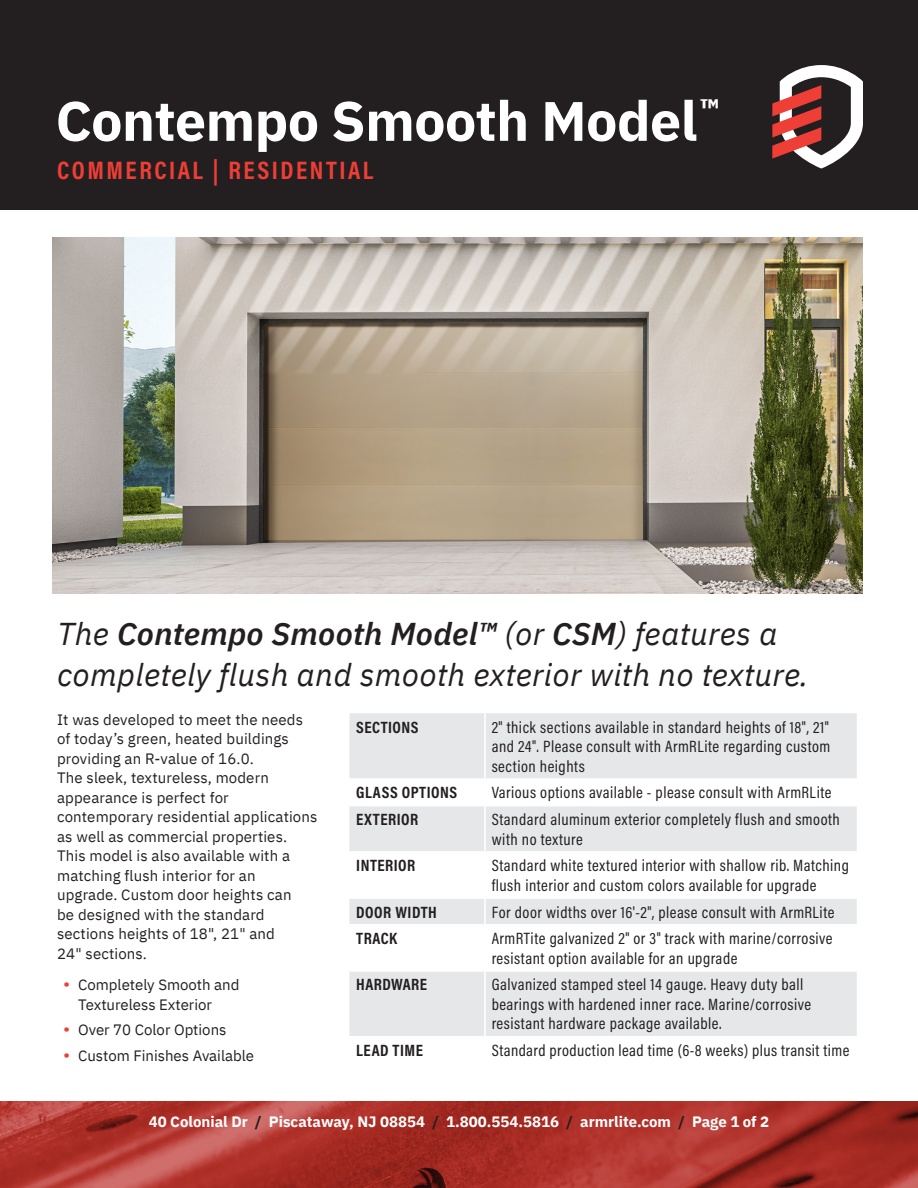
<style>
.page{position:relative;width:918px;height:1188px;background:#fff}
.page>*{position:absolute;margin:0;border:0;box-sizing:border-box;transform-origin:0 0}
.t1{font:700 55.5px "IBM Plex Sans";letter-spacing:-.01em;color:#fff}
.Intro_Italics{font:italic 31.5px/40.5px "IBM Plex Sans";letter-spacing:.01em;color:#231f20}
.Heading_-_12pt{font:700 25.5px "Acumin Pro Cond";letter-spacing:.1em;color:#ee3e35}
.Body_Text{font:16.5px/19.5px "Acumin Pro Cond";letter-spacing:.03em;color:#231f20}
.Body_Text-2{font:700 16.5px "Acumin Pro Cond";letter-spacing:.03em;color:#231f20}
.Body_Text-3{font:15px/19.5px "IBM Plex Sans";letter-spacing:.01em;color:#231f20}
.t2{font:700 15px "IBM Plex Sans";color:#fff}
.s1{font-weight:600}
.s2{font-size:18px;color:#ee3e35}
.s3{color:#231f20}
</style>
<div class="page">
<img style="left:0;top:1102px;width:918px;height:86px">
<img style="left:53px;top:238px;width:810px;height:356px">
<div style="left:0;top:0;width:918px;height:210px;background:#231f20"></div>
<div style="left:350px;top:713px;width:507px;height:65px;background:#e6e7e9"></div>
<svg style="left:350px;top:806px;width:507px;height:230px;fill:#e6e7e9"></svg>
<hr style="left:484px;top:713px;width:2px;height:65px;background:#fff">
<hr style="left:484px;top:806px;width:2px;height:45px;background:#fff">
<hr style="left:350px;top:851px;width:135px;height:2px;background:#fff">
<hr style="left:485px;top:851px;width:372px;height:2px;background:#fff">
<hr style="left:484px;top:853px;width:2px;height:44px;background:#fff">
<hr style="left:350px;top:897px;width:135px;height:2px;background:#fff">
<hr style="left:485px;top:897px;width:372px;height:2px;background:#fff">
<hr style="left:484px;top:899px;width:2px;height:25px;background:#fff">
<hr style="left:350px;top:924px;width:135px;height:2px;background:#fff">
<hr style="left:485px;top:924px;width:372px;height:2px;background:#fff">
<hr style="left:484px;top:926px;width:2px;height:44px;background:#fff">
<hr style="left:350px;top:970px;width:135px;height:2px;background:#fff">
<hr style="left:485px;top:970px;width:372px;height:2px;background:#fff">
<hr style="left:484px;top:972px;width:2px;height:64px;background:#fff">
<svg style="left:772px;top:65px;width:91px;height:104px"></svg>
<p class="t1" style="left:56px;top:77px;width:665px">Contempo Smooth Model<sup>™</sup></p>
<p class="Heading_-_12pt" style="left:57px;top:153px;width:318px">COMMERCIAL | RESIDENTIAL</p>
<p class="Intro_Italics" style="left:57px;top:611px;width:753px">The <span class="s1">Contempo Smooth Model™</span> (or <span class="s1">CSM</span>) features a completely flush and smooth exterior with no texture.</p>
<p class="Body_Text-3" style="left:57px;top:709px;width:262px">It was developed to meet the needs of today’s green, heated buildings providing an R-value of 16.0.<br>The sleek, textureless, modern appearance is perfect for contemporary residential applications as well as commercial properties.<br>This model is also available with a matching flush interior for an upgrade. Custom door heights can<br>be designed with the standard sections heights of 18", 21" and<br>24" sections.</p>
<p class="Body_Text-3" style="left:78px;top:974px;width:163px;text-indent:-15px"><span class="s2">•</span> Completely Smooth and<br>Textureless Exterior</p>
<p class="Body_Text-3" style="left:63px;top:1019px;width:165px"><span class="s2">•</span> Over 70 Color Options</p>
<p class="Body_Text-3" style="left:63px;top:1045px;width:193px"><span class="s2">•</span> Custom Finishes Available</p>
<p class="Body_Text-2" style="left:356px;top:716px;width:64px">SECTIONS</p>
<p class="Body_Text" style="left:492px;top:717px;width:340px;text-align:justify">2" thick sections available in standard heights of 18", 21" and 24". Please consult with ArmRLite regarding custom section heights</p>
<p class="Body_Text-2" style="left:356px;top:782px;width:102px">GLASS OPTIONS</p>
<p class="Body_Text" style="left:492px;top:783px;width:341px">Various options available - please consult with ArmRLite</p>
<p class="Body_Text-2" style="left:356px;top:809px;width:64px">EXTERIOR</p>
<p class="Body_Text" style="left:492px;top:809px;width:350px">Standard aluminum exterior completely flush and smooth with no texture</p>
<p class="Body_Text-2" style="left:356px;top:855px;width:61px">INTERIOR</p>
<p class="Body_Text" style="left:492px;top:856px;width:359px">Standard white textured interior with shallow rib. Matching flush interior and custom colors available for upgrade</p>
<p class="Body_Text-2" style="left:356px;top:901px;width:82px">DOOR WIDTH</p>
<p class="Body_Text" style="left:492px;top:902px;width:344px">For door widths over 16'-2", please consult with ArmRLite</p>
<p class="Body_Text-2" style="left:356px;top:928px;width:42px">TRACK</p>
<p class="Body_Text" style="left:492px;top:928px;width:343px">ArmRTite galvanized 2" or 3" track with marine/corrosive resistant option available for an upgrade</p>
<p class="Body_Text-2" style="left:356px;top:974px;width:72px">HARDWARE</p>
<p class="Body_Text" style="left:492px;top:975px;width:321px">Galvanized stamped steel 14 gauge. Heavy duty ball bearings with hardened inner race. Marine/corrosive resistant hardware package available.</p>
<p class="Body_Text-2" style="left:356px;top:1040px;width:68px">LEAD TIME</p>
<p class="Body_Text" style="left:492px;top:1040px;width:359px">Standard production lead time (6-8 weeks) plus transit time</p>
<p class="t2" style="left:149px;top:1110px;width:622px">40 Colonial Dr <span class="s3">/</span> Piscataway, NJ 08854 <span class="s3">/</span> 1.800.554.5816 <span class="s3">/</span> armrlite.com <span class="s3">/</span> Page 1 of 2</p>
</div>
